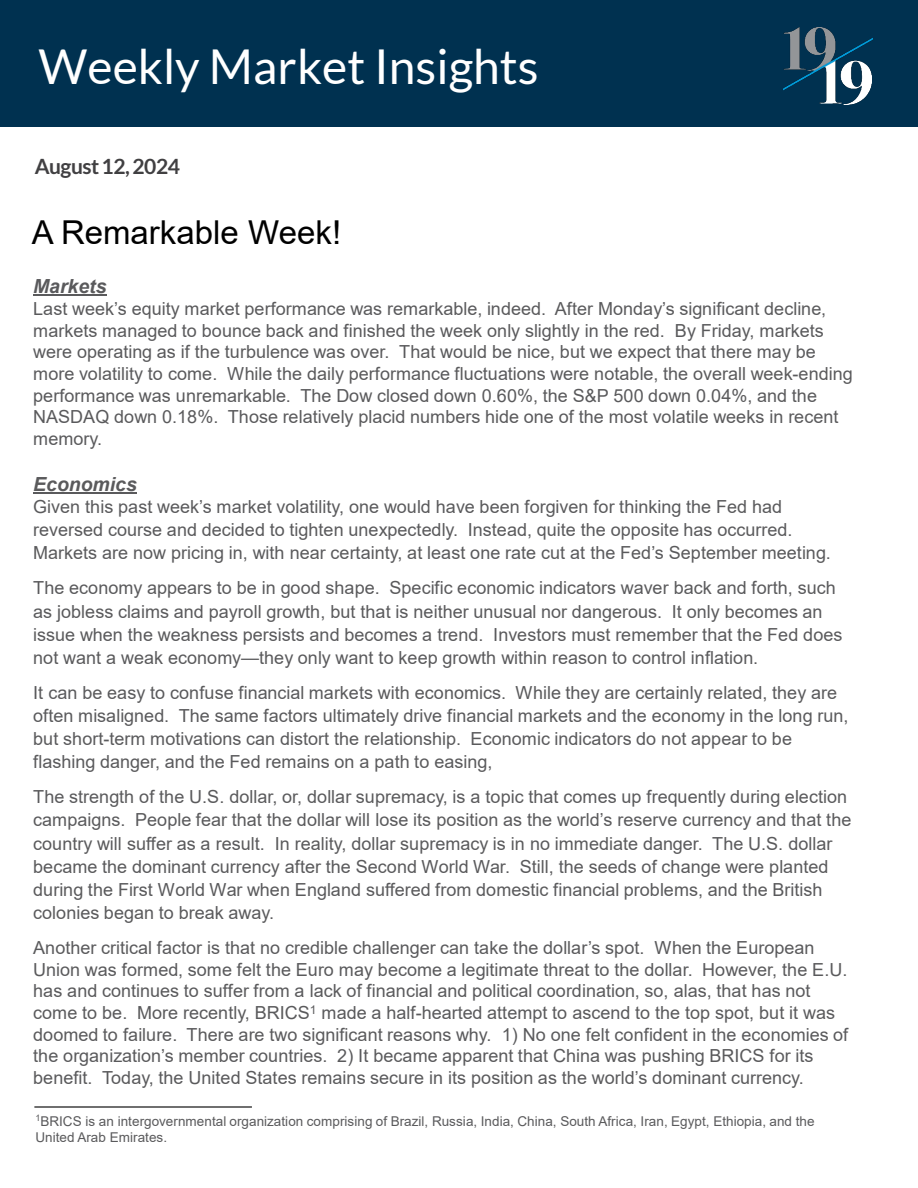
<style>
.page{position:relative;width:918px;height:1188px;background:#fff}
.page>*{position:absolute;margin:0;border:0;box-sizing:border-box;transform-origin:0 0}
.t1{font:48px "Lato";color:#fff}
.t2{font:33px "Arial";color:#000}
.t3{font:700 21px "Lato";letter-spacing:-.025em;color:#414042}
.t4{font:italic 700 19.5px "Arial";color:#5a5a5c}
.t5{font:18px/23.1px "Arial";letter-spacing:.005em;color:#5a5a5c}
.t6{font:13.5px/16.2px "Arial";letter-spacing:.005em;color:#5a5a5c}
</style>
<div class="page">
<hr style="left:33px;top:294px;width:74px;height:2px;background:#5a5a5c">
<hr style="left:33px;top:492px;width:104px;height:2px;background:#5a5a5c">
<div style="left:0;top:0;width:918px;height:126px;background:#003150"></div>
<img style="left:783px;top:27px;width:90px;height:78px">
<hr style="left:34px;top:1106px;width:218px;height:2px;background:#000">
<p class="t1" style="left:39px;top:40px;width:502px">Weekly Market Insights</p>
<p class="t3" style="left:35px;top:154px;width:147px">August 12, 2024</p>
<p class="t2" style="left:32px;top:210px;width:311px">A Remarkable Week!</p>
<p class="t4" style="left:33px;top:273px;width:75px">Markets</p>
<p class="t5" style="left:33px;top:298px;width:821px;line-height:21.6px">Last week’s equity market performance was remarkable, indeed. After Monday’s significant decline, markets managed to bounce back and finished the week only slightly in the red. By Friday, markets were operating as if the turbulence was over. That would be nice, but we expect that there may be more volatility to come. While the daily performance fluctuations were notable, the overall week-ending performance was unremarkable. The Dow closed down 0.60%, the S&amp;P 500 down 0.04%, and the NASDAQ down 0.18%. Those relatively placid numbers hide one of the most volatile weeks in recent memory.</p>
<p class="t4" style="left:33px;top:471px;width:105px">Economics</p>
<p class="t5" style="left:33px;top:495px;width:799px">Given this past week’s market volatility, one would have been forgiven for thinking the Fed had reversed course and decided to tighten unexpectedly. Instead, quite the opposite has occurred.<br>Markets are now pricing in, with near certainty, at least one rate cut at the Fed’s September meeting.</p>
<p class="t5" style="left:33px;top:576px;width:811px">The economy appears to be in good shape. Specific economic indicators waver back and forth, such as jobless claims and payroll growth, but that is neither unusual nor dangerous. It only becomes an issue when the weakness persists and becomes a trend. Investors must remember that the Fed does not want a weak economy—they only want to keep growth within reason to control inflation.</p>
<p class="t5" style="left:33px;top:681px;width:817px">It can be easy to confuse financial markets with economics. While they are certainly related, they are often misaligned. The same factors ultimately drive financial markets and the economy in the long run, but short-term motivations can distort the relationship. Economic indicators do not appear to be flashing danger, and the Fed remains on a path to easing,</p>
<p class="t5" style="left:33px;top:785px;width:820px">The strength of the U.S. dollar, or, dollar supremacy, is a topic that comes up frequently during election campaigns. People fear that the dollar will lose its position as the world’s reserve currency and that the country will suffer as a result. In reality, dollar supremacy is in no immediate danger. The U.S. dollar became the dominant currency after the Second World War. Still, the seeds of change were planted during the First World War when England suffered from domestic financial problems, and the British colonies began to break away.</p>
<p class="t5" style="left:33px;top:937px;width:817px;line-height:21.6px">Another critical factor is that no credible challenger can take the dollar’s spot. When the European Union was formed, some felt the Euro may become a legitimate threat to the dollar. However, the E.U. has and continues to suffer from a lack of financial and political coordination, so, alas, that has not come to be. More recently, BRICS<sup>1</sup> made a half-hearted attempt to ascend to the top spot, but it was doomed to failure. There are two significant reasons why. 1) No one felt confident in the economies of the organization’s member countries. 2) It became apparent that China was pushing BRICS for its benefit. Today, the United States remains secure in its position as the world’s dominant currency.</p>
<p class="t6" style="left:35px;top:1113px;width:781px"><sup>1</sup>BRICS is an intergovernmental organization comprising of Brazil, Russia, India, China, South Africa, Iran, Egypt, Ethiopia, and the<br>United Arab Emirates.</p>
</div>
